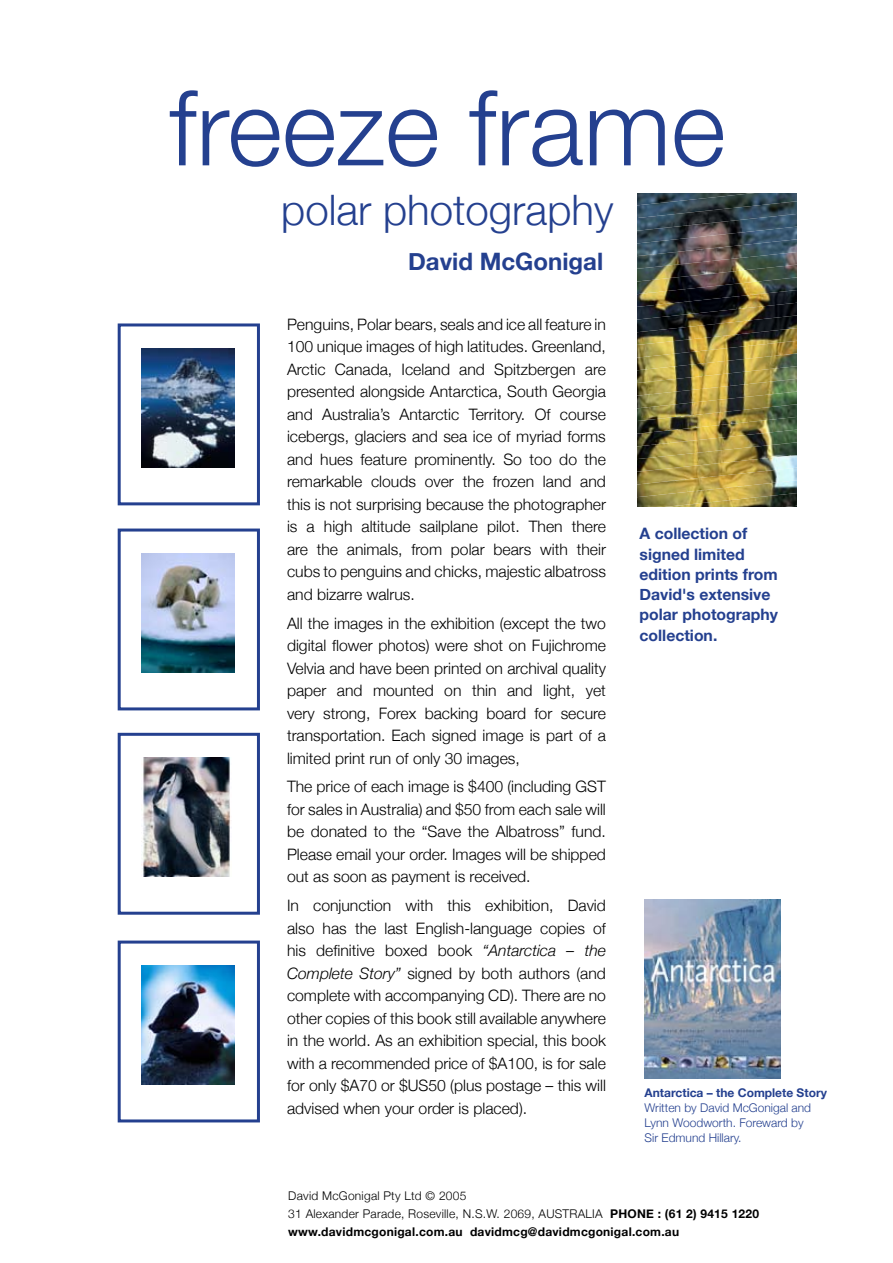
<style>
.page{position:relative;width:893px;height:1263px;background:#fff}
.page>*{position:absolute;margin:0;border:0;box-sizing:border-box;transform-origin:0 0}
.t1{font:300 105px "Helvetica Neue";color:#24408f}
.t2{font:300 42px "Helvetica Neue";color:#24408f}
.t3{font:700 24px "Helvetica Neue";color:#24408f}
.t4{font:300 15.75px/22.5px "Helvetica Neue";color:#000;text-align:justify}
.t5{font:700 15.75px/20.2px "Helvetica Neue";color:#24408f}
.t6{font:700 12px/18px "Helvetica Neue";letter-spacing:.02em;color:#000}
.t7{font:300 12px/15px "Helvetica Neue";color:#24408f}
.t8{font:700 12px "Helvetica Neue";color:#24408f}
.s1{font-style:italic}
.s2{font-weight:300}
</style>
<div class="page">
<img style="left:142px;top:348px;width:92px;height:119px">
<div style="left:118px;top:323px;width:142px;height:182px;border:3px solid #24408f"></div>
<img style="left:142px;top:553px;width:92px;height:119px">
<div style="left:118px;top:528px;width:142px;height:182px;border:3px solid #24408f"></div>
<img style="left:142px;top:758px;width:89px;height:119px">
<div style="left:118px;top:733px;width:142px;height:182px;border:3px solid #24408f"></div>
<img style="left:142px;top:965px;width:92px;height:119px">
<div style="left:118px;top:940px;width:142px;height:182px;border:3px solid #24408f"></div>
<img style="left:638px;top:193px;width:159px;height:5px">
<img style="left:638px;top:198px;width:159px;height:25px">
<img style="left:638px;top:223px;width:159px;height:25px">
<img style="left:638px;top:248px;width:159px;height:25px">
<img style="left:638px;top:273px;width:159px;height:38px">
<img style="left:638px;top:311px;width:159px;height:25px">
<img style="left:638px;top:336px;width:159px;height:25px">
<img style="left:638px;top:361px;width:159px;height:25px">
<img style="left:638px;top:386px;width:159px;height:25px">
<img style="left:638px;top:411px;width:159px;height:13px">
<img style="left:638px;top:424px;width:159px;height:25px">
<img style="left:638px;top:449px;width:159px;height:25px">
<img style="left:638px;top:474px;width:159px;height:33px">
<img style="left:639px;top:499px;width:158px;height:8px">
<img style="left:645px;top:900px;width:136px;height:178px">
<h1 class="t1" style="left:169px;top:64px;width:558px">freeze frame</h1>
<h2 class="t2" style="left:281px;top:185px;width:334px">polar photography</h2>
<h3 class="t3" style="left:408px;top:247px;width:197px">David McGonigal</h3>
<p class="t4" style="left:287px;top:312px;width:320px">Penguins, Polar bears, seals and ice all feature in 100 unique images of high latitudes. Greenland, Arctic Canada, Iceland and Spitzbergen are presented alongside Antarctica, South Georgia and Australia’s Antarctic Territory. Of course icebergs, glaciers and sea ice of myriad forms and hues feature prominently. So too do the remarkable clouds over the frozen land and this is not surprising because the photographer is a high altitude sailplane pilot. Then there are the animals, from polar bears with their cubs to penguins and chicks, majestic albatross and bizarre walrus.</p>
<p class="t4" style="left:287px;top:611px;width:320px">All the images in the exhibition (except the two digital flower photos) were shot on Fujichrome Velvia and have been printed on archival quality paper and mounted on thin and light, yet very strong, Forex backing board for secure transportation. Each signed image is part of a limited print run of only 30 images,</p>
<p class="t4" style="left:287px;top:775px;width:320px">The price of each image is $400 (including GST for sales in Australia) and $50 from each sale will be donated to the “Save the Albatross” fund.<br>Please email your order. Images will be shipped out as soon as payment is received.</p>
<p class="t4" style="left:287px;top:894px;width:320px">In conjunction with this exhibition, David also has the last English-language copies of his definitive boxed book <span class="s1">“Antarctica – the Complete Story”</span> signed by both authors (and complete with accompanying CD). There are no other copies of this book still available anywhere in the world. As an exhibition special, this book with a recommended price of $A100, is for sale for only $A70 or $US50 (plus postage – this will advised when your order is placed).</p>
<p class="t5" style="left:639px;top:523px;width:140px">A collection of signed limited edition prints from<br>David's extensive polar photography collection.</p>
<p class="t8" style="left:645px;top:1085px;width:184px">Antarctica – the Complete Story</p>
<p class="t7" style="left:645px;top:1100px;width:168px">Written by David McGonigal and<br>Lynn Woodworth. Foreward by<br>Sir Edmund Hillary.</p>
<p class="t6" style="left:288px;top:1186px;width:472px"><span class="s2">David McGonigal Pty Ltd © 2005<br>31 Alexander Parade, Roseville, N.S.W. 2069, AUSTRALIA</span> PHONE : (61 2) 9415 1220 www.davidmcgonigal.com.au davidmcg@davidmcgonigal.com.au</p>
</div>
